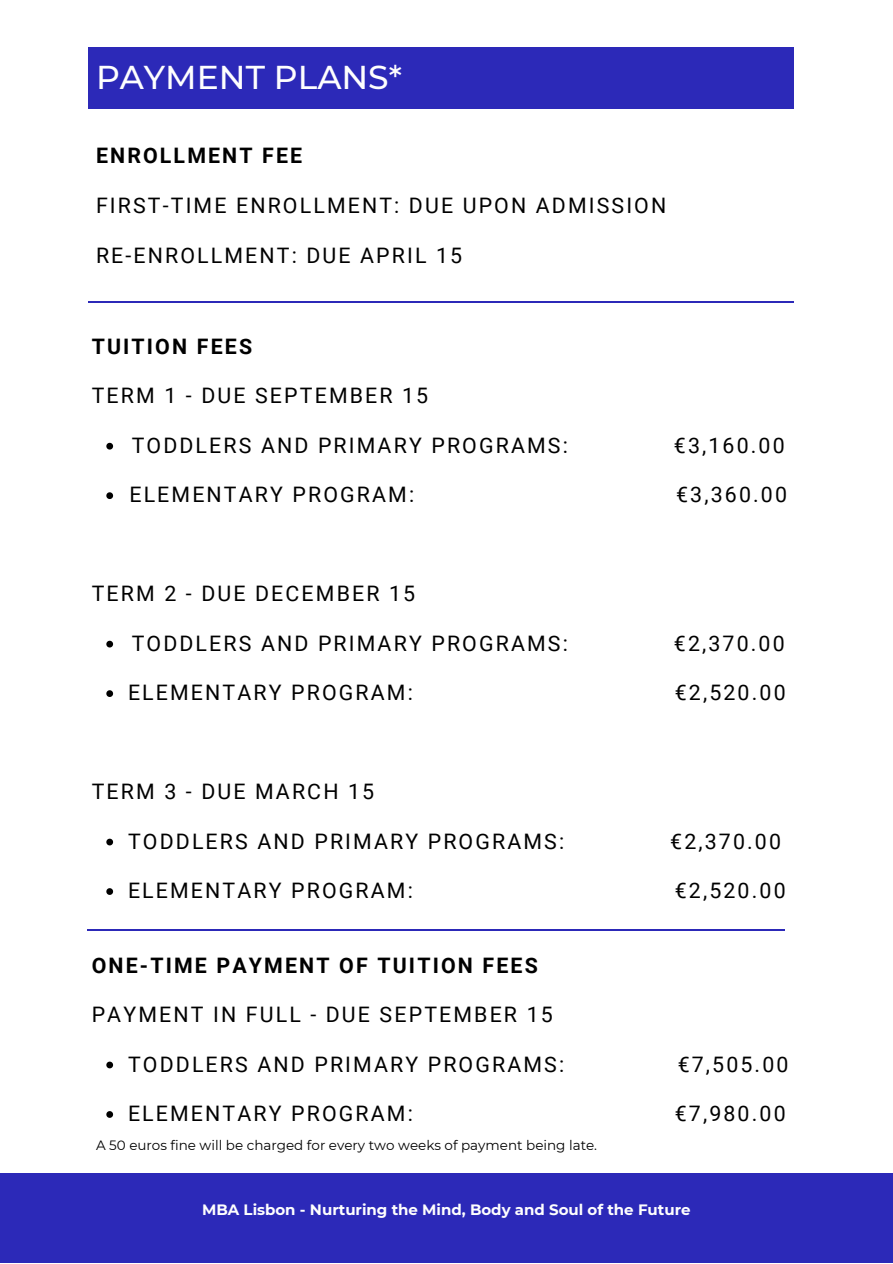
<style>
.page{position:relative;width:893px;height:1264px;background:#fff}
.page>*{position:absolute;margin:0;border:0;box-sizing:border-box;transform-origin:0 0}
.t1{font:500 33px "Montserrat";color:#fefefe}
.t2{font:21.3px "Roboto";letter-spacing:.1em;color:#000}
.t3{font:700 21.3px "Roboto";letter-spacing:.1em;color:#000}
.t4{font:700 15px "Montserrat";color:#fefefe}
.t5{font:13.5px "Montserrat";color:#000}
</style>
<div class="page">
<div style="left:88px;top:48px;width:705px;height:61px;background:#2c29b8"></div>
<hr style="left:88px;top:301px;width:705px;height:1px;background:#2c29b8">
<div style="left:0;top:1173px;width:892px;height:89px;background:#2c29b8"></div>
<svg style="left:106px;top:443px;width:7px;height:6px"></svg>
<svg style="left:106px;top:492px;width:7px;height:7px"></svg>
<svg style="left:106px;top:640px;width:7px;height:7px"></svg>
<svg style="left:106px;top:690px;width:7px;height:7px"></svg>
<svg style="left:106px;top:838px;width:7px;height:7px"></svg>
<svg style="left:106px;top:888px;width:7px;height:6px"></svg>
<svg style="left:106px;top:1061px;width:7px;height:7px"></svg>
<svg style="left:106px;top:1111px;width:7px;height:6px"></svg>
<hr style="left:87px;top:929px;width:697px;height:1px;background:#2c29b8">
<h1 class="t1" style="left:96px;top:57px;width:307px">PAYMENT PLANS*</h1>
<p class="t3" style="left:96px;top:144px;width:208px">ENROLLMENT FEE</p>
<p class="t2" style="left:96px;top:193px;width:571px">FIRST-TIME ENROLLMENT: DUE UPON ADMISSION</p>
<p class="t2" style="left:96px;top:243px;width:367px">RE-ENROLLMENT: DUE APRIL 15</p>
<p class="t3" style="left:92px;top:334px;width:162px">TUITION FEES</p>
<p class="t2" style="left:92px;top:384px;width:338px">TERM 1 - DUE SEPTEMBER 15</p>
<p class="t2" style="left:132px;top:433px;width:437px">TODDLERS AND PRIMARY PROGRAMS:</p>
<p class="t2" style="left:673px;top:433px;width:112px">€3,160.00</p>
<p class="t2" style="left:129px;top:482px;width:286px">ELEMENTARY PROGRAM:</p>
<p class="t2" style="left:676px;top:482px;width:112px">€3,360.00</p>
<p class="t2" style="left:92px;top:581px;width:325px">TERM 2 - DUE DECEMBER 15</p>
<p class="t2" style="left:132px;top:631px;width:437px">TODDLERS AND PRIMARY PROGRAMS:</p>
<p class="t2" style="left:673px;top:631px;width:112px">€2,370.00</p>
<p class="t2" style="left:128px;top:680px;width:286px">ELEMENTARY PROGRAM:</p>
<p class="t2" style="left:674px;top:680px;width:112px">€2,520.00</p>
<p class="t2" style="left:92px;top:779px;width:284px">TERM 3 - DUE MARCH 15</p>
<p class="t2" style="left:128px;top:829px;width:437px">TODDLERS AND PRIMARY PROGRAMS:</p>
<p class="t2" style="left:670px;top:829px;width:112px">€2,370.00</p>
<p class="t2" style="left:128px;top:878px;width:286px">ELEMENTARY PROGRAM:</p>
<p class="t2" style="left:674px;top:878px;width:112px">€2,520.00</p>
<p class="t3" style="left:92px;top:953px;width:447px">ONE-TIME PAYMENT OF TUITION FEES</p>
<p class="t2" style="left:92px;top:1002px;width:462px">PAYMENT IN FULL - DUE SEPTEMBER 15</p>
<p class="t2" style="left:128px;top:1051px;width:437px">TODDLERS AND PRIMARY PROGRAMS:</p>
<p class="t2" style="left:677px;top:1051px;width:112px">€7,505.00</p>
<p class="t2" style="left:128px;top:1101px;width:286px">ELEMENTARY PROGRAM:</p>
<p class="t2" style="left:674px;top:1101px;width:112px">€7,980.00</p>
<p class="t5" style="left:96px;top:1136px;width:502px">A 50 euros fine will be charged for every two weeks of payment being late.</p>
<p class="t4" style="left:202px;top:1200px;width:490px">MBA Lisbon - Nurturing the Mind, Body and Soul of the Future</p>
</div>
